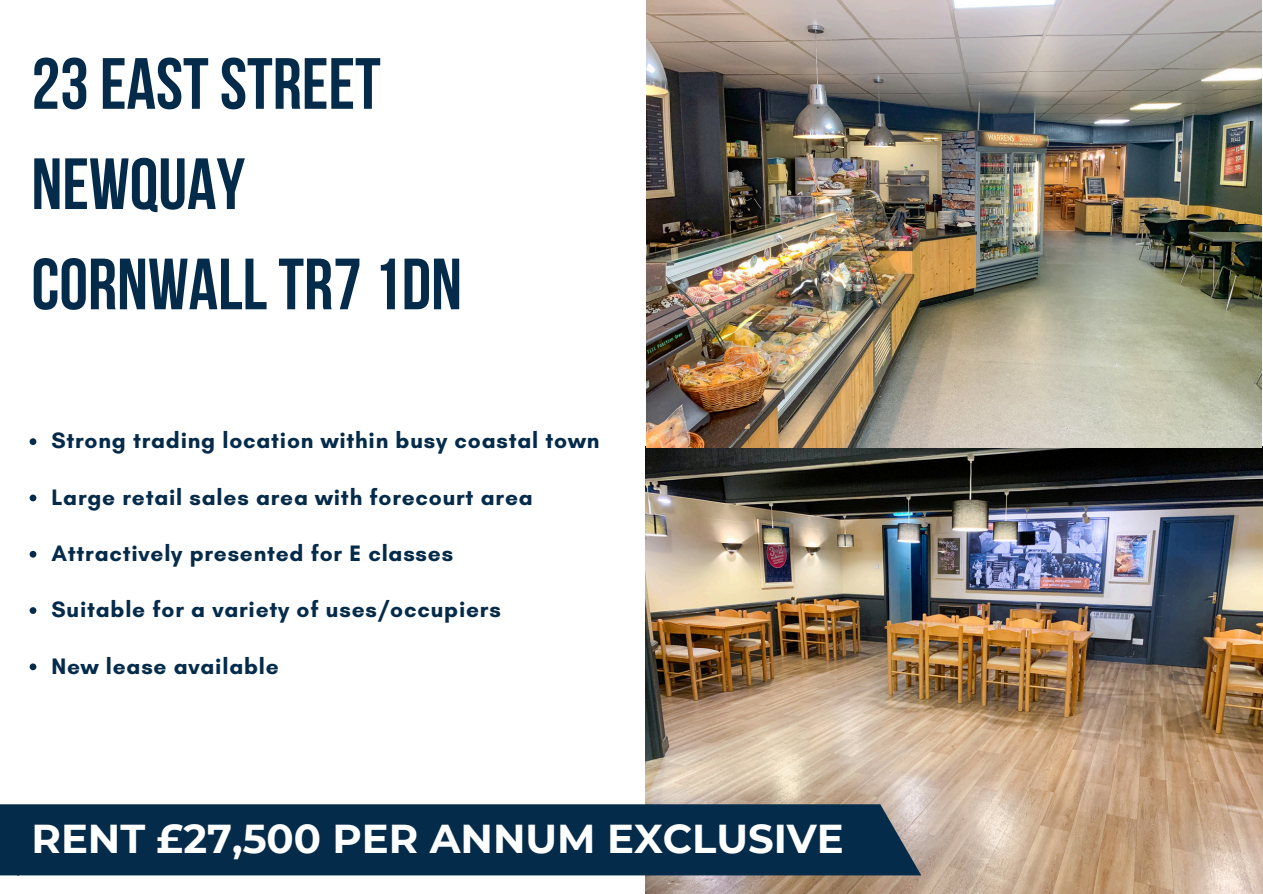
<style>
.page{position:relative;width:1263px;height:894px;background:#fff}
.page>*{position:absolute;margin:0;border:0;box-sizing:border-box;transform-origin:0 0}
.t1{font:700 72.3px/100.2px "Bebas Neue";color:#052b4b}
.t2{font:700 40.2px "Montserrat";color:#fff}
.t3{font:700 22.8px "Glacial Indifference";letter-spacing:.035em;color:#052b4b}
</style>
<div class="page">
<img style="left:645px;top:0;width:618px;height:893px">
<div style="left:0;top:804px;width:921px;height:71px;background:#052b4b"></div>
<svg style="left:30px;top:438px;width:6px;height:7px"></svg>
<svg style="left:30px;top:494px;width:6px;height:7px"></svg>
<svg style="left:30px;top:550px;width:6px;height:7px"></svg>
<svg style="left:30px;top:607px;width:6px;height:6px"></svg>
<svg style="left:30px;top:663px;width:6px;height:7px"></svg>
<h2 class="t1" style="left:31px;top:41px;width:432px">23EASTSTREET<br>NEWQUAY<br>CORNWALL TR71DN</h2>
<p class="t3" style="left:51px;top:426px;width:549px">Strong trading location within busy coastal town</p>
<p class="t3" style="left:51px;top:483px;width:483px">Large retail sales area with forecourt area</p>
<p class="t3" style="left:51px;top:539px;width:403px">Attractively presented for E classes</p>
<p class="t3" style="left:51px;top:595px;width:451px">Suitable for a variety of uses/occupiers</p>
<p class="t3" style="left:51px;top:651px;width:229px">New lease available</p>
<h1 class="t2" style="left:31px;top:814px;width:814px">RENT £27,500 PER ANNUM EXCLUSIVE</h1>
</div>
